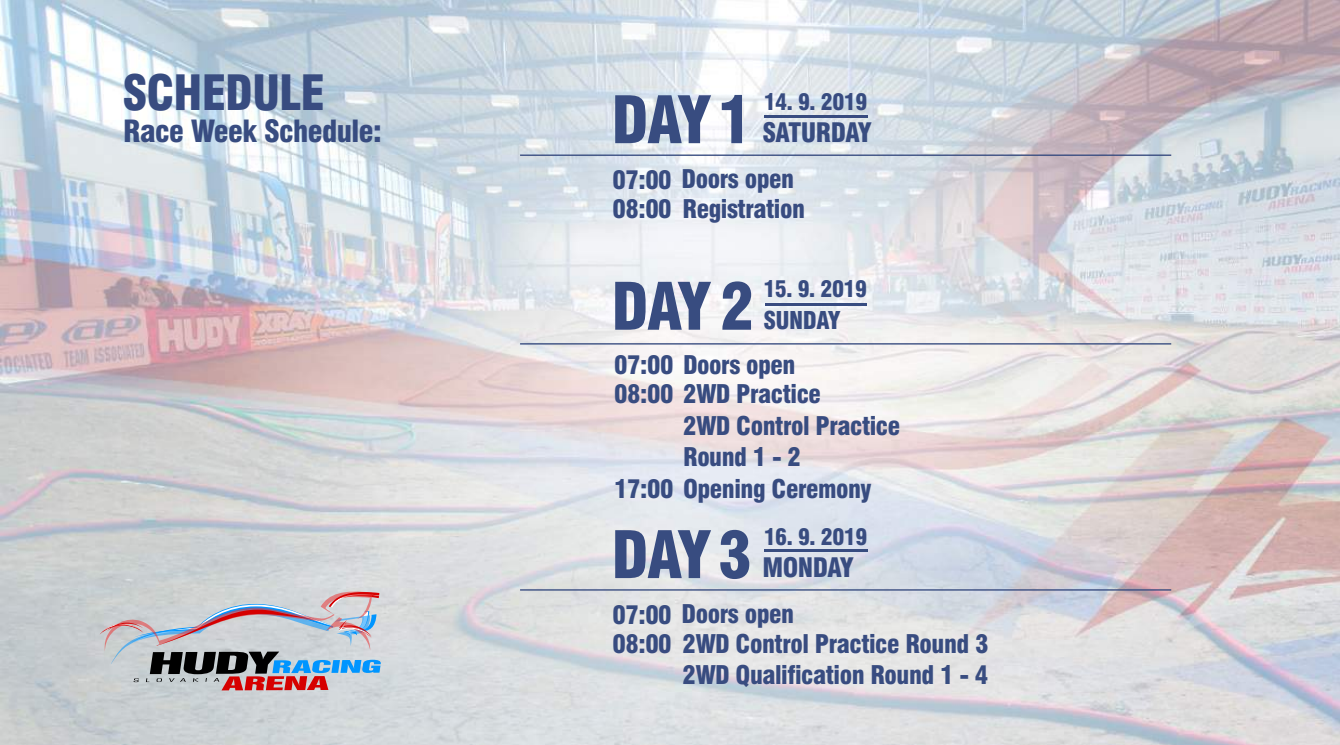
<style>
.page{position:relative;width:1340px;height:745px;background:#fff}
.page>*{position:absolute;margin:0;border:0;box-sizing:border-box;transform-origin:0 0}
.t1{font:900 condensed 63.68px "Swiss 721 BTCE";letter-spacing:-.02em;color:#384c80}
.t2{font:900 condensed 47.48px "Swiss 721 BTCE";letter-spacing:-.02em;color:#384c80}
.t3{font:900 condensed 29.93px "Swiss 721 BTCE";letter-spacing:-.02em;color:#384c80}
.t4{font:900 condensed 26.1px "Swiss 721 BTCE";letter-spacing:-.02em;color:#384c80}
.t5{font:900 condensed 25.2px/29.5px "Swiss 721 BTCE";letter-spacing:-.02em;color:#384c80}
.t6{font:900 condensed 23.85px "Swiss 721 BTCE";letter-spacing:-.02em;color:#384c80}
.t7{font:900 condensed 22.5px "Swiss 721 BTCE";letter-spacing:-.02em;color:#384c80}
</style>
<div class="page">
<img style="left:0;top:0;width:1339px;height:745px">
<svg style="left:99px;top:591px;width:282px;height:99px;background:#b2afb8"></svg>
<hr style="left:764px;top:115px;width:103px;height:2px;background:#384c80">
<hr style="left:764px;top:549px;width:103px;height:3px;background:#384c80">
<hr style="left:765px;top:303px;width:101px;height:3px;background:#384c80">
<hr style="left:520px;top:154px;width:651px;height:2px;background:#384c80">
<hr style="left:520px;top:343px;width:651px;height:1px;background:#384c80">
<hr style="left:520px;top:589px;width:651px;height:1px;background:#384c80">
<h2 class="t2" style="left:122px;top:61px;width:204px">SCHEDULE</h2>
<p class="t3" style="left:123px;top:111px;width:260px">Race Week Schedule:</p>
<p class="t7" style="left:763px;top:87px;width:105px">14. 9. 2019</p>
<h1 class="t1" style="left:611px;top:77px;width:142px">DAY1</h1>
<p class="t5" style="left:612px;top:164px;width:194px">07:00 Doors open<br>08:00 Registration</p>
<p class="t4" style="left:762px;top:115px;width:111px">SATURDAY</p>
<h1 class="t1" style="left:611px;top:264px;width:144px">DAY 2</h1>
<p class="t7" style="left:763px;top:274px;width:105px">15. 9. 2019</p>
<p class="t6" style="left:763px;top:304px;width:78px">SUNDAY</p>
<p class="t5" style="left:614px;top:349px;width:183px">07:00 Doors open</p>
<p class="t5" style="left:614px;top:378px;width:208px">08:00 2WD Practice</p>
<p class="t5" style="left:683px;top:410px;width:219px">2WD Control Practice</p>
<p class="t5" style="left:683px;top:441px;width:119px">Round 1 - 2</p>
<p class="t5" style="left:614px;top:473px;width:259px">17:00 Opening Ceremony</p>
<p class="t7" style="left:763px;top:522px;width:105px">16. 9. 2019</p>
<h1 class="t1" style="left:611px;top:512px;width:142px">DAY3</h1>
<p class="t5" style="left:612px;top:598px;width:183px">07:00 Doors open</p>
<p class="t5" style="left:612px;top:628px;width:377px">08:00 2WD Control Practice Round 3</p>
<p class="t5" style="left:682px;top:659px;width:307px">2WD Qualification Round 1 - 4</p>
<p class="t4" style="left:762px;top:550px;width:93px">MONDAY</p>
</div>
